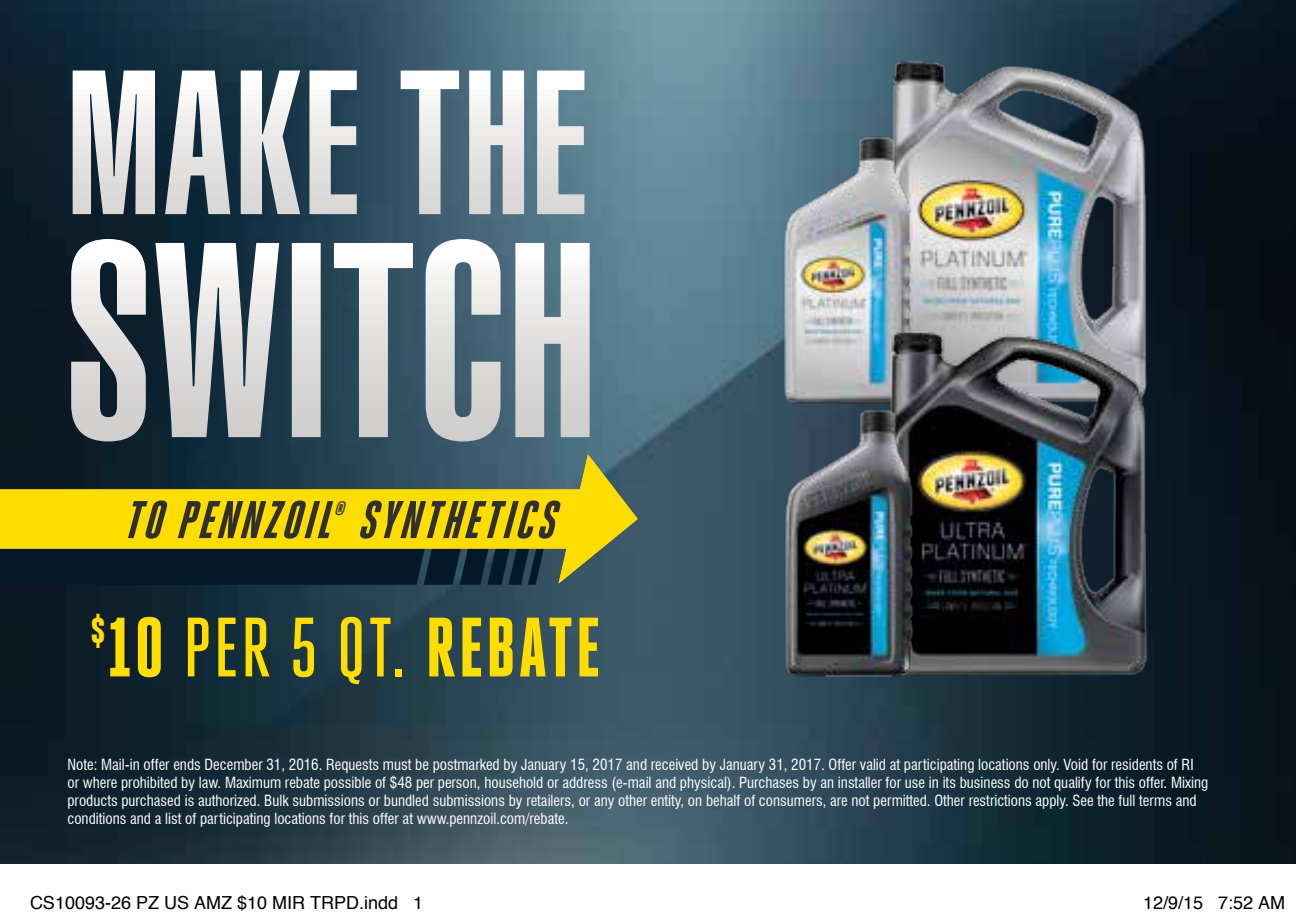
<style>
.page{position:relative;width:1296px;height:918px;background:#fff}
.page>*{position:absolute;margin:0;border:0;box-sizing:border-box;transform-origin:0 0}
.t1{font:900 extra-condensed 269.7px "Swiss 911 BT";letter-spacing:.025em;color:#fff}
.t2{font:900 extra-condensed 199.5px "Swiss 911 BT";letter-spacing:.025em;color:#fff}
.t3{font:800 84px "Heroic Condensed";letter-spacing:.025em;color:#fd0}
.t4{font:italic 800 52.8px "Heroic Condensed";color:#32302f}
.t5{font:italic 800 19.5px "Heroic Condensed";color:#32302f}
.t6{font:18px "Helvetica";color:#000}
.t7{font:condensed 15px/18px "Swiss 721 BT";color:#fff}
.s1{font-weight:500}
</style>
<div class="page">
<img style="left:0;top:0;width:1296px;height:864px">
<svg style="left:0;top:454px;width:638px;height:130px;background:#838023"></svg>
<img style="left:869px;top:39px;width:298px;height:273px">
<img style="left:771px;top:129px;width:154px;height:287px">
<img style="left:869px;top:312px;width:298px;height:385px">
<img style="left:772px;top:402px;width:154px;height:287px">
<h2 class="t2" style="left:67px;top:35px;width:520px">MAKE THE</h2>
<h1 class="t1" style="left:67px;top:195px;width:532px">SWITCH</h1>
<h3 class="t4" style="left:123px;top:491px;width:448px">TO PENNZOIL SYNTHETICS</h3>
<h3 class="t5" style="left:334px;top:497px;width:18px">®</h3>
<h3 class="t3" style="left:90px;top:601px;width:513px"><sup>$</sup>10 <span class="s1">PER 5 QT.</span> REBATE</h3>
<p class="t7" style="left:68px;top:755px;width:1142px">Note: Mail-in offer ends December 31, 2016. Requests must be postmarked by January 15, 2017 and received by January 31, 2017. Offer valid at participating locations only. Void for residents of RI or where prohibited by law. Maximum rebate possible of $48 per person, household or address (e-mail and physical). Purchases by an installer for use in its business do not qualify for this offer. Mixing products purchased is authorized. Bulk submissions or bundled submissions by retailers, or any other entity, on behalf of consumers, are not permitted. Other restrictions apply. See the full terms and conditions and a list of participating locations for this offer at www.pennzoil.com/rebate.</p>
<p class="t6" style="left:30px;top:889px;width:395px">CS10093-26 PZ US AMZ $10 MIR TRPD.indd 1</p>
<p class="t6" style="left:1143px;top:889px;width:144px">12/9/15 7:52 AM</p>
</div>
